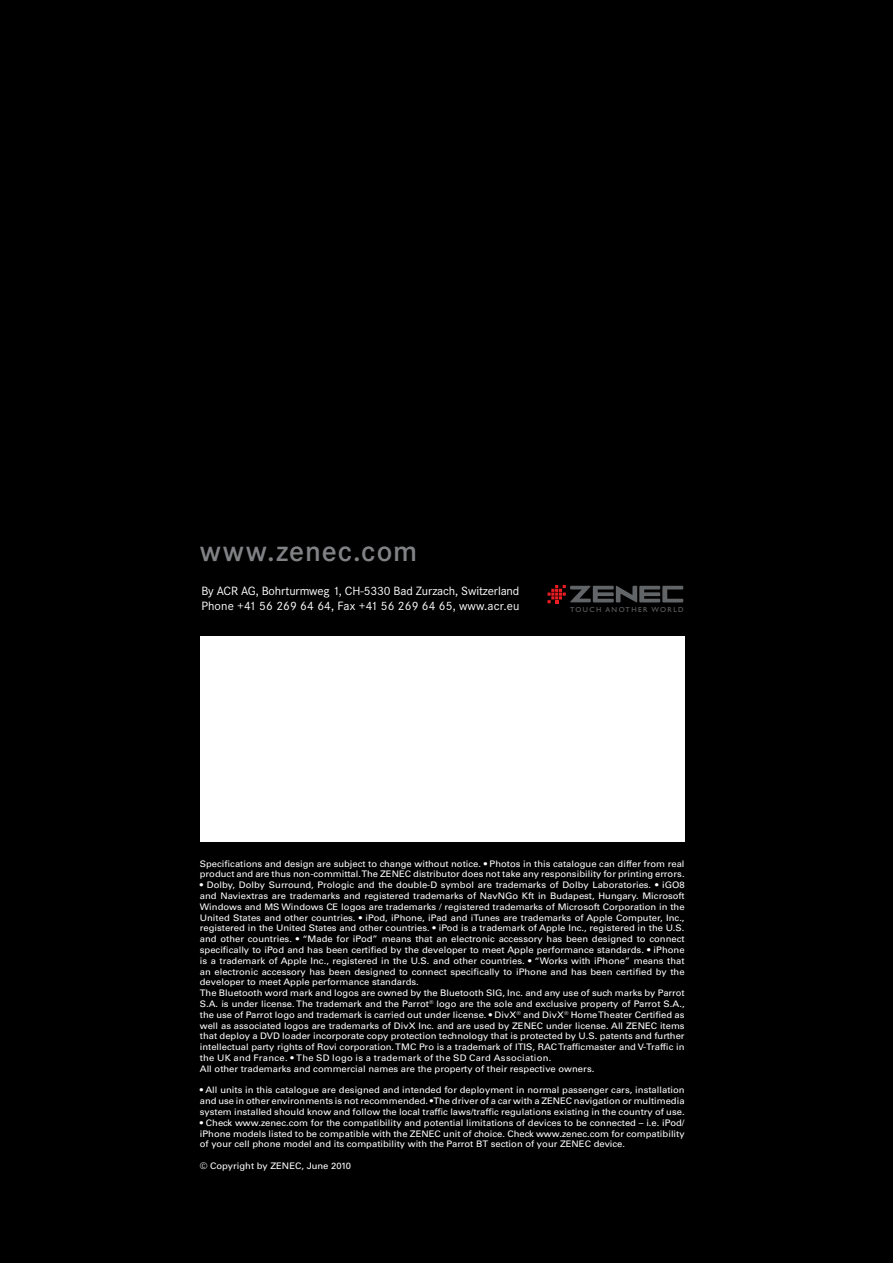
<style>
.page{position:relative;width:893px;height:1263px;background:#000}
.page>*{position:absolute;margin:0;border:0;box-sizing:border-box;transform-origin:0 0}
.t1{font:600 30px "Corporate S";letter-spacing:.03em;color:#808285}
.t2{font:12.45px/15.3px "Corporate S";letter-spacing:-.01em;color:#fff}
.t3{font:9px/10.8px "Univers LT Std";color:#fff;scale:1.05 1}
.t4{font:7.35px "Gill Sans Std";letter-spacing:.19em;color:#626568}
</style>
<div class="page">
<div style="left:200px;top:636px;width:485px;height:206px;background:#fff"></div>
<svg style="left:547px;top:585px;width:136px;height:18px"></svg>
<h1 class="t1" style="left:200px;top:534px;width:219px">www.zenec.com</h1>
<h2 class="t2" style="left:201px;top:583px;width:320px">By ACR AG, Bohrturmweg 1, CH-5330 Bad Zurzach, Switzerland<br>Phone +41 56 269 64 64, Fax +41 56 269 64 65, www.acr.eu</h2>
<p class="t4" style="left:570px;top:605px;width:115px">TOUCH ANOTHER WORLD</p>
<p class="t3" style="left:200px;top:858px;width:463px">Specifications and design are subject to change without notice. • Photos in this catalogue can differ from real product and are thus non-committal. The ZENEC distributor does not take any responsibility for printing errors.</p>
<p class="t3" style="left:200px;top:880px;width:463px">• Dolby, Dolby Surround, Prologic and the double-D symbol are trademarks of Dolby Laboratories. • iGO8 and Naviextras are trademarks and registered trademarks of NavNGo Kft in Budapest, Hungary. Microsoft Windows and MS Windows CE logos are trademarks / registered trademarks of Microsoft Corporation in the United States and other countries. • iPod, iPhone, iPad and iTunes are trademarks of Apple Computer, Inc., registered in the United States and other countries. • iPod is a trademark of Apple Inc., registered in the U.S. and other countries. • “Made for iPod” means that an electronic accessory has been designed to connect specifically to iPod and has been certified by the developer to meet Apple performance standards. • iPhone is a trademark of Apple Inc., registered in the U.S. and other countries. • “Works with iPhone” means that an electronic accessory has been designed to connect specifically to iPhone and has been certified by the developer to meet Apple performance standards.<br>The Bluetooth word mark and logos are owned by the Bluetooth SIG, Inc. and any use of such marks by Parrot S.A. is under license. The trademark and the Parrot<sup>®</sup> logo are the sole and exclusive property of Parrot S.A., the use of Parrot logo and trademark is carried out under license. • DivX<sup>®</sup> and DivX<sup>®</sup> Home Theater Certified as well as associated logos are trademarks of DivX Inc. and are used by ZENEC under license. All ZENEC items that deploy a DVD loader incorporate copy protection technology that is protected by U.S. patents and further intellectual party rights of Rovi corporation. TMC Pro is a trademark of ITIS, RAC Trafficmaster and V-Traffic in the UK and France. • The SD logo is a trademark of the SD Card Association.<br>All other trademarks and commercial names are the property of their respective owners.</p>
<p class="t3" style="left:200px;top:1085px;width:463px;text-align:justify">• All units in this catalogue are designed and intended for deployment in normal passenger cars, installation and use in other environments is not recommended. • The driver of a car with a ZENEC navigation or multimedia system installed should know and follow the local traffic laws/traffic regulations existing in the country of use.</p>
<p class="t3" style="left:200px;top:1117px;width:463px;text-align:justify">• Check www.zenec.com for the compatibility and potential limitations of devices to be connected – i.e. iPod/ iPhone models listed to be compatible with the ZENEC unit of choice. Check www.zenec.com for compatibility of your cell phone model and its compatibility with the Parrot BT section of your ZENEC device.</p>
<p class="t3" style="left:200px;top:1160px;width:146px">© Copyright by ZENEC, June 2010</p>
</div>
